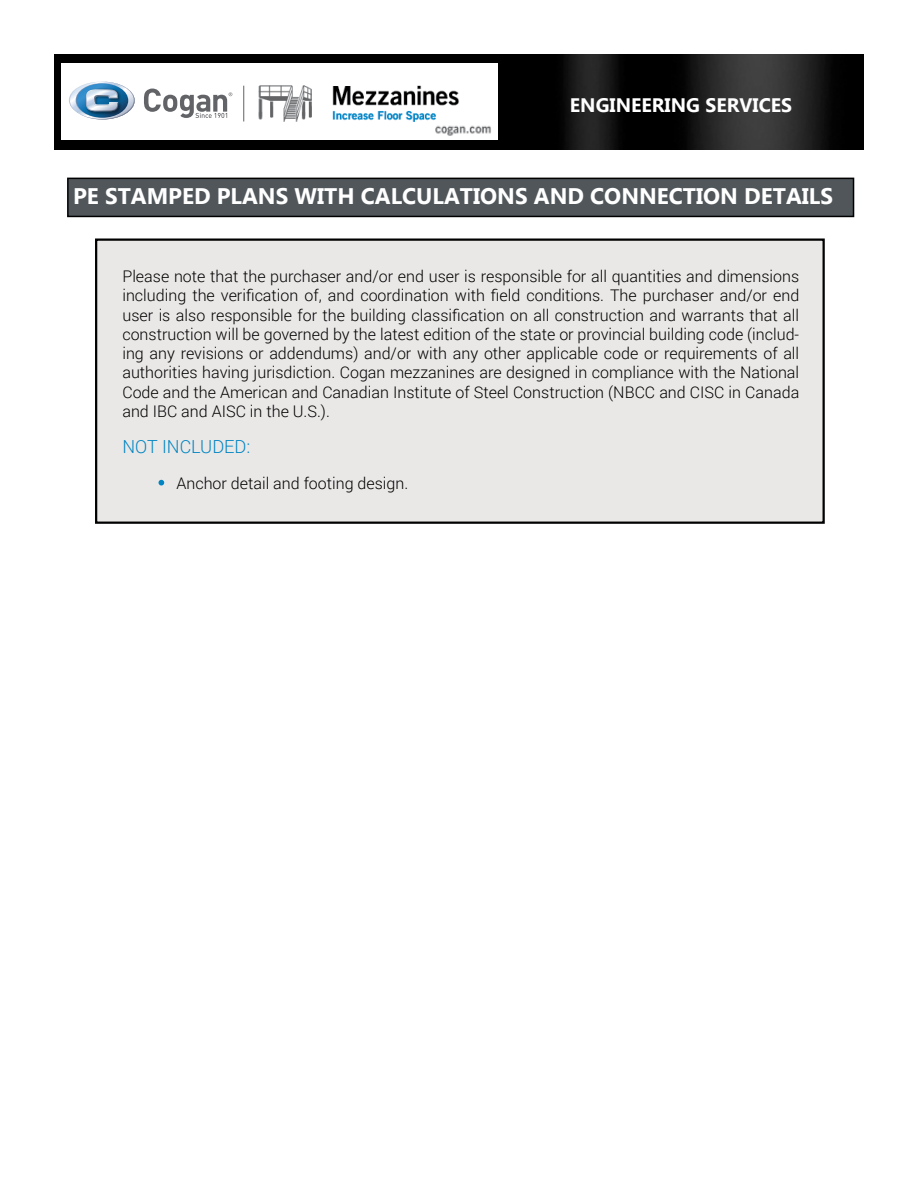
<style>
.page{position:relative;width:918px;height:1188px;background:#fff}
.page>*{position:absolute;margin:0;border:0;box-sizing:border-box;transform-origin:0 0}
.t1{font:700 22.5px "Myanmar Text";color:#fff}
.t2{font:700 19.5px "Myanmar Text";color:#fff}
.t3{font:300 18px "Roboto";color:#0085c2}
.t4{font:300 16.05px/19.2px "Roboto";color:#000;text-align:justify}
</style>
<div class="page">
<div style="left:96px;top:240px;width:728px;height:283px;background:#eae8e7"></div>
<div style="left:95px;top:238px;width:730px;height:286px;border:2px solid #000"></div>
<div style="left:68px;top:178px;width:786px;height:38px;background:#50565a"></div>
<div style="left:67px;top:178px;width:787px;height:39px;border:2px solid #000"></div>
<img style="left:54px;top:54px;width:810px;height:95px">
<svg style="left:159px;top:480px;width:5px;height:6px"></svg>
<div style="left:61px;top:63px;width:437px;height:77px;background:#fff"></div>
<img style="left:435px;top:125px;width:56px;height:11px">
<img style="left:258px;top:85px;width:201px;height:37px">
<svg style="left:69px;top:82px;width:66px;height:38px"></svg>
<svg style="left:144px;top:89px;width:88px;height:29px"></svg>
<hr style="left:243px;top:86px;width:1px;height:35px;background:#626365">
<p class="t2" style="left:570px;top:94px;width:224px">ENGINEERING SERVICES</p>
<h1 class="t1" style="left:73px;top:183px;width:762px">PE STAMPED PLANS WITH CALCULATIONS AND CONNECTION DETAILS</h1>
<p class="t4" style="left:122px;top:266px;width:678px">Please note that the purchaser and/or end user is responsible for all quantities and dimensions including the verification of, and coordination with field conditions. The purchaser and/or end user is also responsible for the building classification on all construction and warrants that all construction will be governed by the latest edition of the state or provincial building code (includ&shy;ing any revisions or addendums) and/or with any other applicable code or requirements of all authorities having jurisdiction. Cogan mezzanines are designed in compliance with the National Code and the American and Canadian Institute of Steel Construction (NBCC and CISC in Canada and IBC and AISC in the U.S.).</p>
<p class="t3" style="left:122px;top:434px;width:129px">NOT INCLUDED:</p>
<p class="t4" style="left:176px;top:473px;width:233px">Anchor detail and footing design.</p>
</div>
